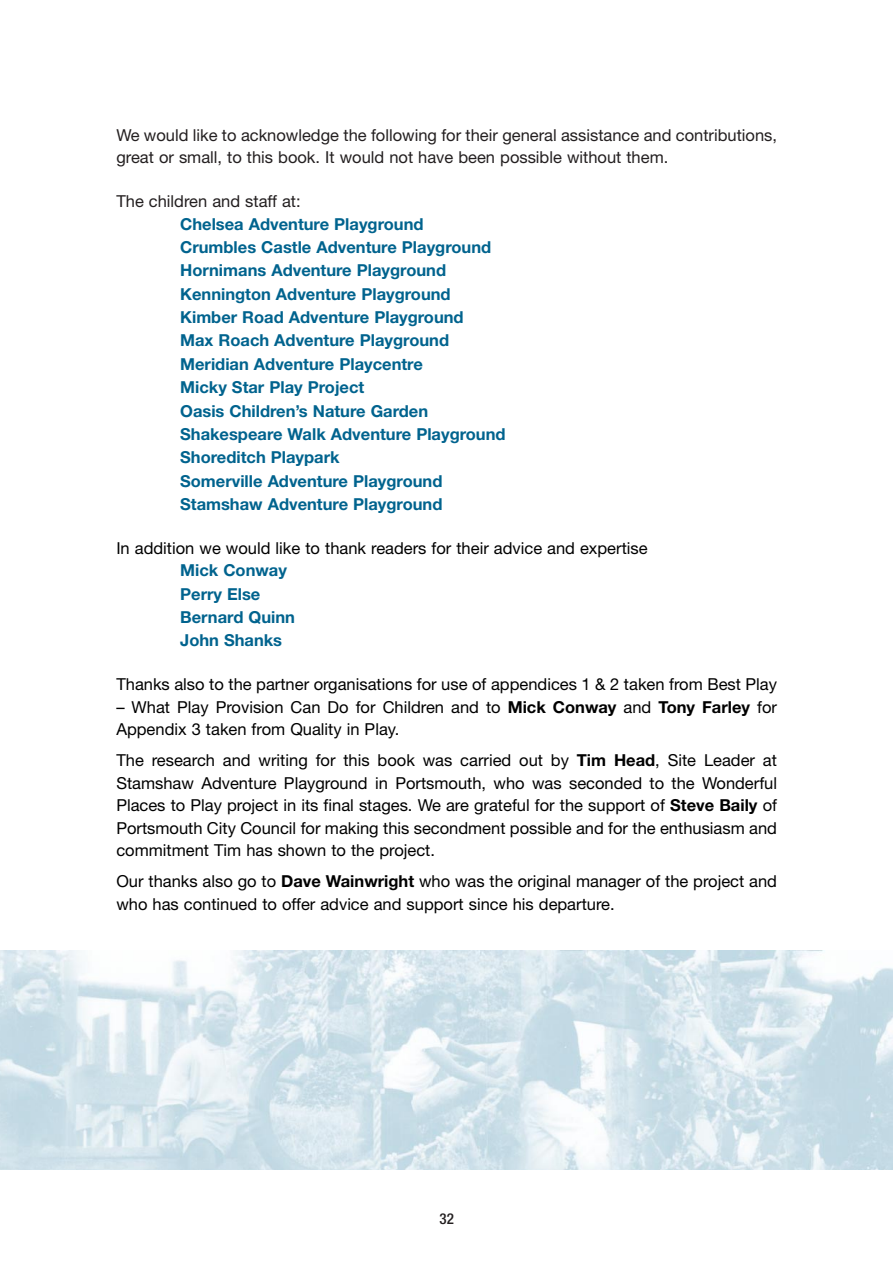
<style>
.page{position:relative;width:893px;height:1262px;background:#fff}
.page>*{position:absolute;margin:0;border:0;box-sizing:border-box;transform-origin:0 0}
.t1{font:16.5px/22.5px "Helvetica Neue";color:#000}
.t2{font:700 16.5px/23.4px "Helvetica Neue";color:#00638e}
.t3{font:16.5px/22.5px "Helvetica Neue";color:#231f20}
.t4{font:500 condensed 15px "Helvetica Neue";color:#231f20}
.s1{font-weight:700}
</style>
<div class="page">
<img style="left:0;top:950px;width:892px;height:219px">
<p class="t3" style="left:116px;top:125px;width:662px">We would like to acknowledge the following for their general assistance and contributions, great or small, to this book. It would not have been possible without them.</p>
<p class="t3" style="left:116px;top:192px;width:186px">The children and staff at:</p>
<p class="t2" style="left:180px;top:214px;width:327px">Chelsea Adventure Playground<br>Crumbles Castle Adventure Playground<br>Hornimans Adventure Playground<br>Kennington Adventure Playground<br>Kimber Road Adventure Playground<br>Max Roach Adventure Playground<br>Meridian Adventure Playcentre<br>Micky Star Play Project<br>Oasis Children’s Nature Garden<br>Shakespeare Walk Adventure Playground<br>Shoreditch Playpark<br>Somerville Adventure Playground<br>Stamshaw Adventure Playground</p>
<p class="t1" style="left:116px;top:538px;width:532px">In addition we would like to thank readers for their advice and expertise</p>
<p class="t2" style="left:180px;top:560px;width:116px">Mick Conway<br>Perry Else<br>Bernard Quinn<br>John Shanks</p>
<p class="t1" style="left:116px;top:674px;width:662px">Thanks also to the partner organisations for use of appendices 1 &amp; 2 taken from Best Play</p>
<p class="t1" style="left:116px;top:697px;width:662px">– What Play Provision Can Do for Children and to <span class="s1">Mick Conway</span> and <span class="s1">Tony Farley</span> for<br>Appendix 3 taken from Quality in Play.</p>
<p class="t1" style="left:116px;top:750px;width:662px;text-align:justify">The research and writing for this book was carried out by <span class="s1">Tim Head</span>, Site Leader at Stamshaw Adventure Playground in Portsmouth, who was seconded to the Wonderful Places to Play project in its final stages. We are grateful for the support of <span class="s1">Steve Baily</span> of Portsmouth City Council for making this secondment possible and for the enthusiasm and commitment Tim has shown to the project.</p>
<p class="t1" style="left:116px;top:871px;width:662px">Our thanks also go to <span class="s1">Dave Wainwright</span> who was the original manager of the project and who has continued to offer advice and support since his departure.</p>
<p class="t4" style="left:439px;top:1213px;width:16px">32</p>
</div>
